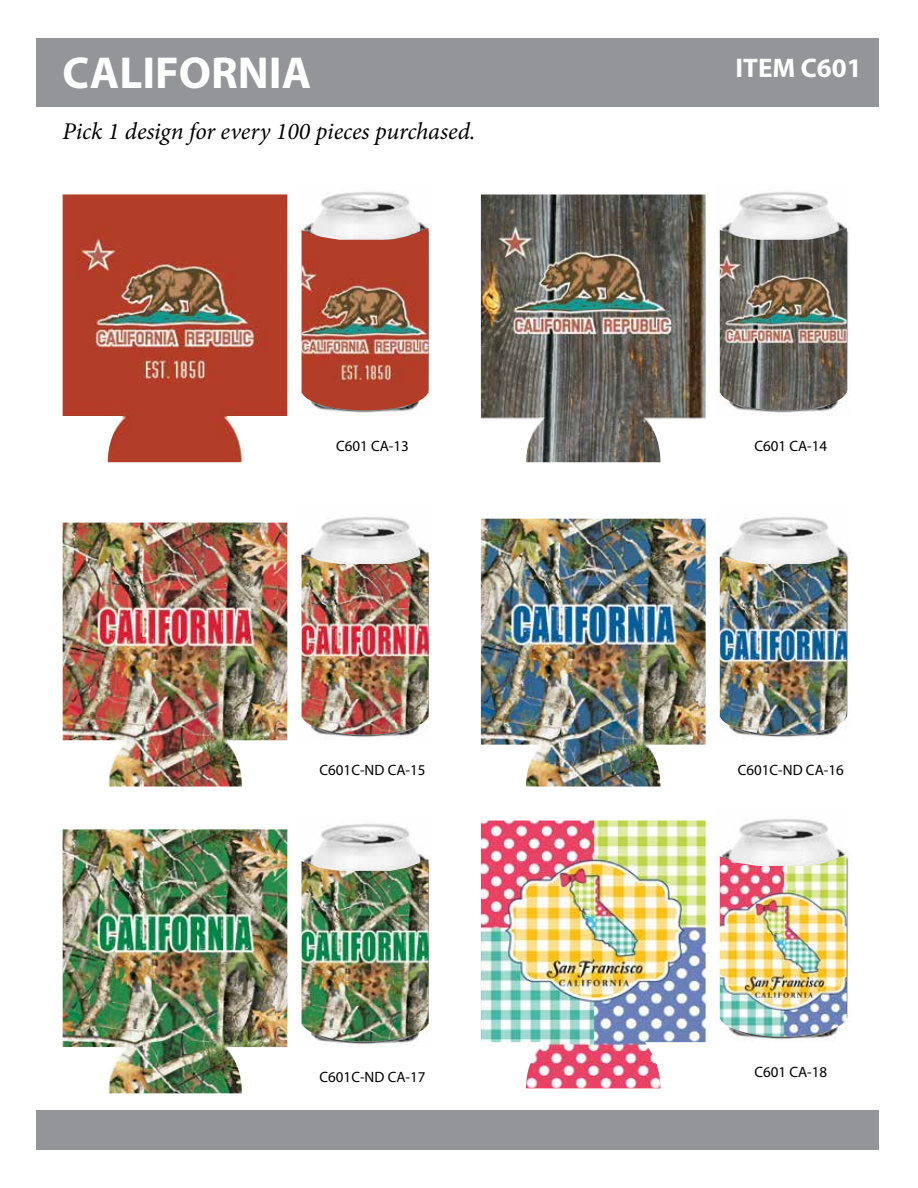
<style>
.page{position:relative;width:918px;height:1188px;background:#fff}
.page>*{position:absolute;margin:0;border:0;box-sizing:border-box;transform-origin:0 0}
.t1{font:700 45px "Myriad Pro";color:#fff}
.t2{font:700 27px "Myriad Pro";color:#fff}
.t3{font:italic 24px "Minion Pro";letter-spacing:-.005em;color:#000}
.t4{font:15px "Myriad Pro";color:#000}
</style>
<div class="page">
<div style="left:36px;top:39px;width:843px;height:68px;background:#939598"></div>
<div style="left:36px;top:1110px;width:843px;height:40px;background:#939598"></div>
<img style="left:299px;top:192px;width:131px;height:222px">
<img style="left:299px;top:517px;width:131px;height:221px">
<img style="left:299px;top:824px;width:131px;height:221px">
<img style="left:717px;top:192px;width:132px;height:221px">
<img style="left:717px;top:517px;width:132px;height:221px">
<img style="left:302px;top:228px;width:126px;height:182px">
<img style="left:302px;top:552px;width:126px;height:183px">
<img style="left:302px;top:859px;width:126px;height:182px">
<img style="left:720px;top:228px;width:127px;height:182px">
<img style="left:720px;top:557px;width:127px;height:178px">
<img style="left:63px;top:194px;width:224px;height:268px">
<img style="left:63px;top:523px;width:224px;height:264px">
<img style="left:63px;top:829px;width:224px;height:264px">
<img style="left:481px;top:194px;width:225px;height:268px">
<img style="left:481px;top:519px;width:225px;height:268px">
<img style="left:717px;top:819px;width:132px;height:221px">
<img style="left:720px;top:854px;width:127px;height:183px">
<img style="left:481px;top:821px;width:225px;height:267px">
<h1 class="t1" style="left:63px;top:43px;width:250px">CALIFORNIA</h1>
<h2 class="t2" style="left:736px;top:51px;width:128px">ITEM C601</h2>
<h3 class="t3" style="left:63px;top:115px;width:414px">Pick 1 design for every 100 pieces purchased.</h3>
<p class="t4" style="left:336px;top:437px;width:74px">C601 CA-13</p>
<p class="t4" style="left:754px;top:437px;width:74px">C601 CA-14</p>
<p class="t4" style="left:320px;top:761px;width:108px">C601C-ND CA-15</p>
<p class="t4" style="left:738px;top:761px;width:108px">C601C-ND CA-16</p>
<p class="t4" style="left:320px;top:1068px;width:108px">C601C-ND CA-17</p>
<p class="t4" style="left:754px;top:1063px;width:74px">C601 CA-18</p>
</div>
